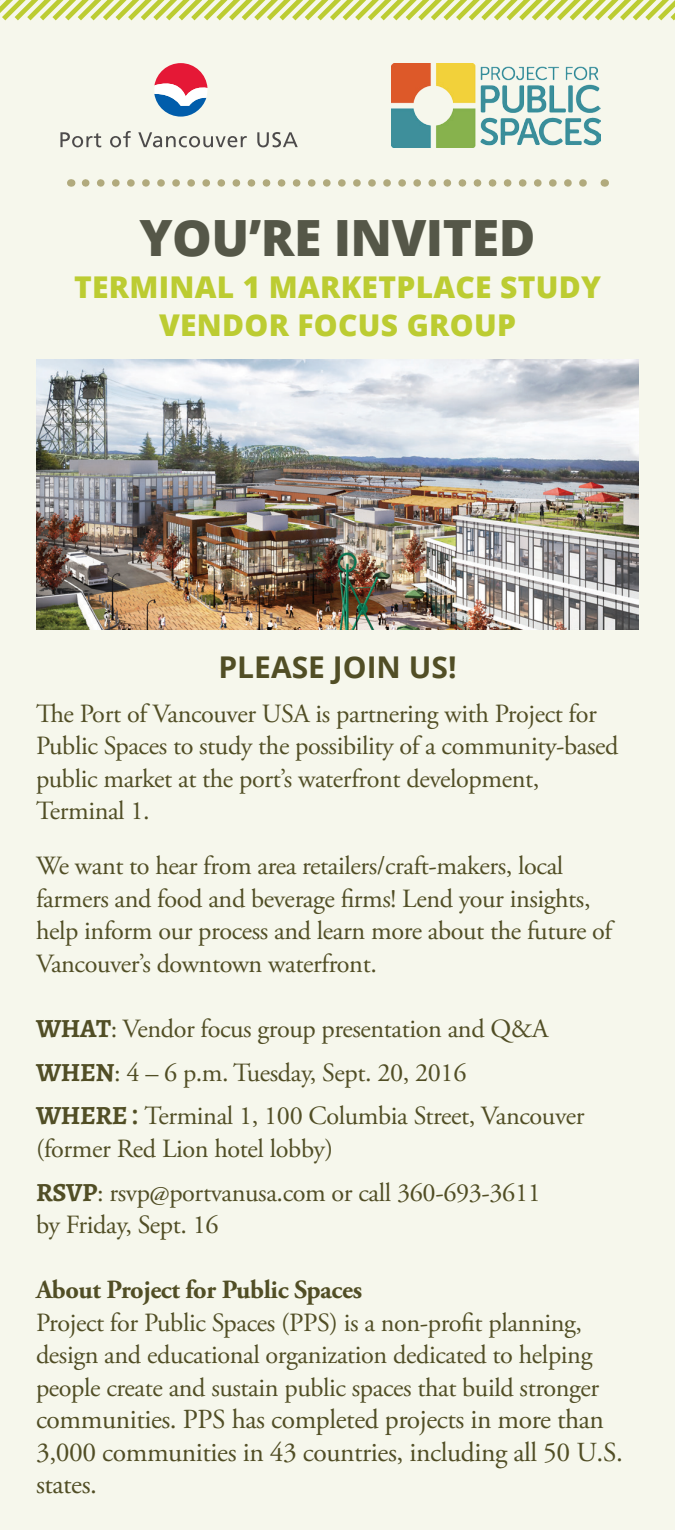
<style>
.page{position:relative;width:675px;height:1530px;background:#f6f7ec}
.page>*{position:absolute;margin:0;border:0;box-sizing:border-box;transform-origin:0 0}
.t1{font:800 50px "Open Sans";letter-spacing:-.01em;color:#555748}
.t2{font:800 30px/37.5px "Open Sans";letter-spacing:.01em;color:#bccc32;text-align:center}
.t3{font:700 30px "Open Sans";color:#514e25}
.t4{font:27.5px/32.5px "Adobe Garamond Pro";letter-spacing:-.015em;color:#514e25}
.t5{font:26.25px/32.5px "Adobe Garamond Pro";letter-spacing:-.015em;color:#514e25}
.t6{font:700 26.25px "Adobe Garamond Pro";letter-spacing:-.015em;color:#514e25}
.s1{font-family:"Alegreya";font-weight:700}
.s2{font-family:"Open Sans";font-weight:600}
</style>
<div class="page">
<img style="left:36px;top:360px;width:603px;height:270px">
<svg style="left:0;top:0;width:675px;height:21px"></svg>
<svg style="left:60px;top:132px;width:41px;height:15px"></svg>
<svg style="left:110px;top:131px;width:21px;height:16px"></svg>
<svg style="left:138px;top:132px;width:109px;height:15px"></svg>
<svg style="left:257px;top:132px;width:41px;height:15px"></svg>
<svg style="left:154px;top:63px;width:53px;height:54px"></svg>
<img style="left:391px;top:63px;width:210px;height:84px">
<svg style="left:86px;top:179px;width:501px;height:8px"></svg>
<h1 class="t1" style="left:139px;top:199px;width:398px">YOU’RE INVITED</h1>
<p class="t2" style="left:74px;top:267px;width:529px">TERMINAL 1 MARKETPLACE STUDY<br>VENDOR FOCUS GROUP</p>
<p class="t3" style="left:218px;top:646px;width:240px">PLEASE JOIN US!</p>
<p class="t5" style="left:36px;top:698px;width:584px">The Port of Vancouver USA is partnering with Project for Public Spaces to study the possibility of a community-based public market at the port’s waterfront development, Terminal 1.</p>
<p class="t5" style="left:36px;top:851px;width:578px">We want to hear from area retailers/craft-makers, local farmers and food and beverage firms! Lend your insights, help inform our process and learn more about the future of Vancouver’s downtown waterfront.</p>
<p class="t5" style="left:36px;top:1008px;width:550px;line-height:43.8px"><span class="s1">WHAT</span>: Vendor focus group presentation and Q&amp;A<br><span class="s1">WHEN</span>: 4 – 6 p.m. Tuesday, Sept. 20, 2016<br><span class="s1">WHERE</span> <span class="s2">:</span> Terminal 1, 100 Columbia Street, Vancouver</p>
<p class="t5" style="left:36px;top:1128px;width:506px;line-height:43.8px">(former Red Lion hotel lobby)<br><span class="s1">RSVP</span>: rsvp@portvanusa.com or call 360-693-3611</p>
<p class="t5" style="left:36px;top:1210px;width:184px">by Friday, Sept. 16</p>
<p class="t6" style="left:36px;top:1275px;width:328px">About Project for Public Spaces</p>
<p class="t5" style="left:36px;top:1307px;width:565px">Project for Public Spaces (PPS) is a non-profit planning, design and educational organization dedicated to helping people create and sustain public spaces that build stronger</p>
<p class="t4" style="left:36px;top:1404px;width:588px">communities. PPS has completed projects in more than<br>3,000 communities in 43 countries, including all 50 U.S. states.</p>
</div>
